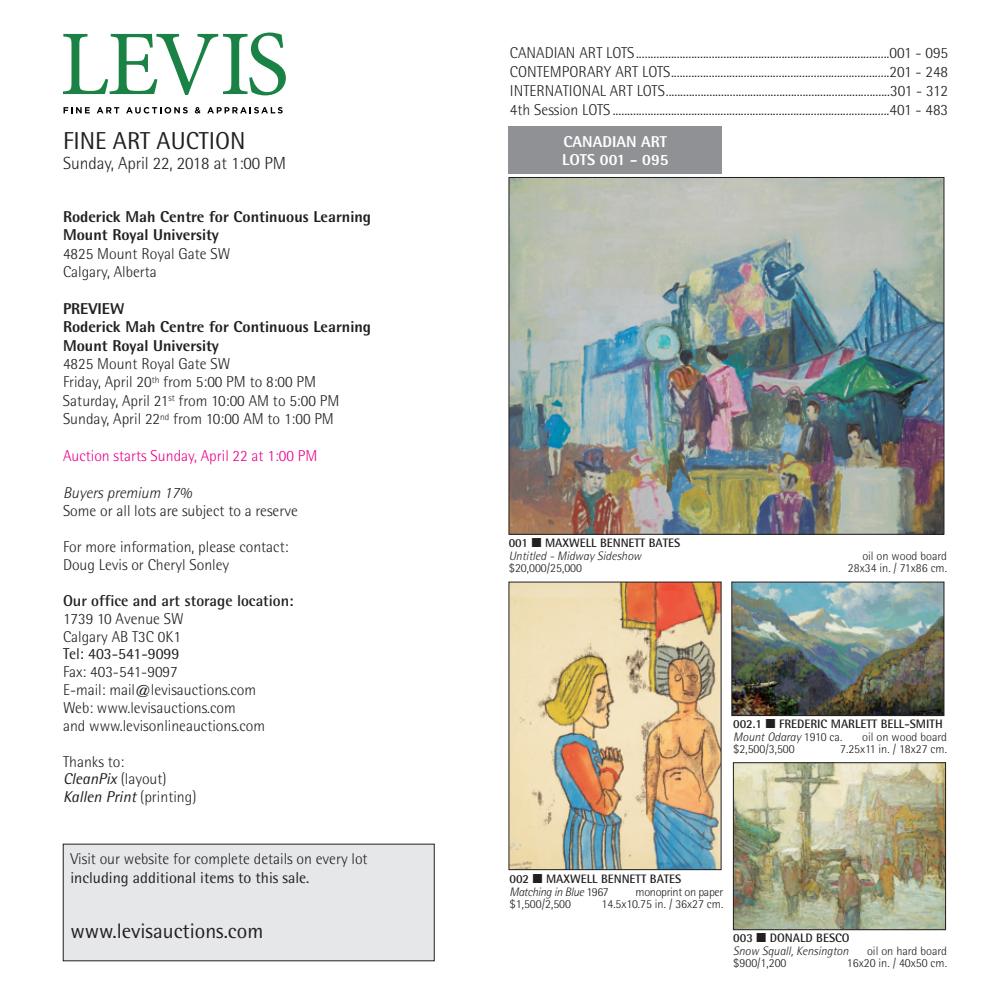
<style>
.page{position:relative;width:1008px;height:1008px;background:#fff}
.page>*{position:absolute;margin:0;border:0;box-sizing:border-box;transform-origin:0 0}
.t1{font:24.5px "Rotis Semi Sans";color:#231f20}
.t2{font:21px "Rotis Semi Sans";color:#231f20}
.t3{font:300 17.5px "Rotis Semi Sans";letter-spacing:-.005em;color:#231f20}
.t4{font:300 15.75px/17.8px "Rotis Semi Sans";color:#231f20}
.t5{font:800 15.75px/18.4px "Rotis Semi Sans";color:#231f20}
.t6{font:15.75px "Rotis Semi Sans";color:#231f20}
.t7{font:300 15.75px "Rotis Semi Sans";color:#ec008c}
.t8{font:700 15.75px "Rotis Semi Sans";color:#231f20}
.t9{font:800 15.75px/17.5px "Rotis Semi Sans";color:#fff}
.t10{font:italic 300 15.75px "Rotis Semi Sans";color:#231f20}
.t11{font:300 12.25px "Rotis Semi Sans";color:#231f20}
.t12{font:700 12.25px/12.2px "Rotis Semi Sans";color:#231f20}
.t13{font:italic 300 12.25px "Rotis Semi Sans";color:#231f20}
.t14{font:300 12.25px "Rotis Semi Sans";letter-spacing:-.03em;color:#231f20}
.s1{font-weight:400;font-style:italic}
.s2{font-weight:300;font-style:italic}
.s3{font-weight:300}
</style>
<div class="page">
<img style="left:511px;top:584px;width:208px;height:284px">
<div style="left:63px;top:844px;width:371px;height:117px;background:#e6e7e8"></div>
<svg style="left:63px;top:33px;width:223px;height:62px"></svg>
<svg style="left:64px;top:107px;width:26px;height:6px"></svg>
<svg style="left:97px;top:107px;width:22px;height:6px"></svg>
<svg style="left:126px;top:107px;width:62px;height:7px"></svg>
<svg style="left:195px;top:107px;width:6px;height:7px"></svg>
<svg style="left:207px;top:107px;width:76px;height:7px"></svg>
<img style="left:511px;top:179px;width:431px;height:354px">
<div style="left:509px;top:177px;width:435px;height:358px;border:1px solid #231f20"></div>
<img style="left:735px;top:765px;width:209px;height:163px">
<div style="left:733px;top:763px;width:213px;height:167px;border:1px solid #231f20"></div>
<div style="left:509px;top:126px;width:213px;height:47px;background:#8f9194"></div>
<img style="left:734px;top:584px;width:208px;height:130px">
<div style="left:732px;top:582px;width:212px;height:134px;border:1px solid #231f20"></div>
<h1 class="t1" style="left:63px;top:133px;width:184px">FINE ART AUCTION</h1>
<p class="t3" style="left:63px;top:157px;width:225px">Sunday, April 22, 2018 at 1:00 PM</p>
<p class="t5" style="left:63px;top:209px;width:310px">Roderick Mah Centre for Continuous Learning<br>Mount Royal University</p>
<p class="t4" style="left:63px;top:246px;width:169px;line-height:18.4px">4825 Mount Royal Gate SW<br>Calgary, Alberta</p>
<p class="t5" style="left:63px;top:301px;width:310px">PREVIEW<br>Roderick Mah Centre for Continuous Learning<br>Mount Royal University</p>
<p class="t4" style="left:63px;top:356px;width:278px;line-height:18.4px">4825 Mount Royal Gate SW<br>Friday, April 20<sup>th</sup> from 5:00 PM to 8:00 PM Saturday, April 21<sup>st</sup> from 10:00 AM to 5:00 PM Sunday, April 22<sup>nd</sup> from 10:00 AM to 1:00 PM</p>
<p class="t7" style="left:63px;top:450px;width:256px">Auction starts Sunday, April 22 at 1:00 PM</p>
<p class="t10" style="left:63px;top:487px;width:130px">Buyers premium 17%</p>
<p class="t4" style="left:63px;top:503px;width:236px">Some or all lots are subject to a reserve</p>
<p class="t4" style="left:63px;top:540px;width:227px">For more information, please contact:<br>Doug Levis or Cheryl Sonley</p>
<p class="t8" style="left:63px;top:595px;width:232px">Our office and art storage location:</p>
<p class="t4" style="left:63px;top:611px;width:122px">1739 10 Avenue SW<br>Calgary AB T3C 0K1</p>
<p class="t6" style="left:63px;top:649px;width:118px">Tel: 403-541-9099</p>
<p class="t4" style="left:63px;top:665px;width:204px">Fax: 403-541-9097<br>E-mail: mail@levisauctions.com<br>Web: www.levisauctions.com<br>and www.levisonlineauctions.com</p>
<p class="t4" style="left:63px;top:754px;width:135px">Thanks to:<br><span class="s1">CleanPix</span> (layout)<br><span class="s1">Kallen Print</span> (printing)</p>
<p class="t4" style="left:70px;top:852px;width:299px">Visit our website for complete details on every lot</p>
<p class="t6" style="left:70px;top:872px;width:240px">including additional items to this sale.</p>
<h2 class="t2" style="left:70px;top:923px;width:194px">www.levisauctions.com</h2>
<p class="t4" style="left:510px;top:45px;width:440px;line-height:18.9px;text-align:justify">CANADIAN ART LOTS.......................................................................................001 - 095<br>CONTEMPORARY ART LOTS...........................................................................201 - 248<br>INTERNATIONAL ART LOTS.............................................................................301 - 312<br>4th Session LOTS ...............................................................................................401 - 483</p>
<p class="t9" style="left:562px;top:135px;width:108px">CANADIAN ART<br>LOTS 001 - 095</p>
<p class="t12" style="left:509px;top:538px;width:21px">001</p>
<p class="t12" style="left:545px;top:538px;width:137px">MAXWELL BENNETT BATES</p>
<p class="t13" style="left:509px;top:551px;width:134px">Untitled - Midway Sideshow</p>
<p class="t11" style="left:862px;top:551px;width:86px">oil on wood board</p>
<p class="t11" style="left:509px;top:563px;width:75px">$20,000/25,000</p>
<p class="t11" style="left:848px;top:563px;width:101px">28x34 in. / 71x86 cm.</p>
<p class="t12" style="left:733px;top:719px;width:211px;text-indent:46px">FREDERIC MARLETT BELL-SMITH<br><span class="s2">Mount Odaray</span> <span class="s3">1910 ca.</span></p>
<p class="t12" style="left:733px;top:719px;width:30px">002.1</p>
<p class="t11" style="left:862px;top:732px;width:86px">oil on wood board</p>
<p class="t11" style="left:733px;top:744px;width:63px">$2,500/3,500</p>
<p class="t11" style="left:840px;top:744px;width:108px">7.25x11 in. / 18x27 cm.</p>
<p class="t12" style="left:510px;top:874px;width:173px;text-indent:37px">MAXWELL BENNETT BATES<br><span class="s2">Matching in Blue</span> <span class="s3">1967</span></p>
<p class="t12" style="left:510px;top:874px;width:21px">002</p>
<p class="t14" style="left:636px;top:887px;width:89px">monoprint on paper</p>
<p class="t11" style="left:510px;top:899px;width:63px">$1,500/2,500</p>
<p class="t11" style="left:602px;top:899px;width:123px">14.5x10.75 in. / 36x27 cm.</p>
<p class="t12" style="left:733px;top:933px;width:21px">003</p>
<p class="t12" style="left:770px;top:933px;width:81px">DONALD BESCO</p>
<p class="t13" style="left:733px;top:946px;width:117px">Snow Squall, Kensington</p>
<p class="t11" style="left:867px;top:946px;width:81px">oil on hard board</p>
<p class="t11" style="left:733px;top:958px;width:55px">$900/1,200</p>
<p class="t11" style="left:847px;top:958px;width:102px">16x20 in. / 40x50 cm.</p>
</div>
